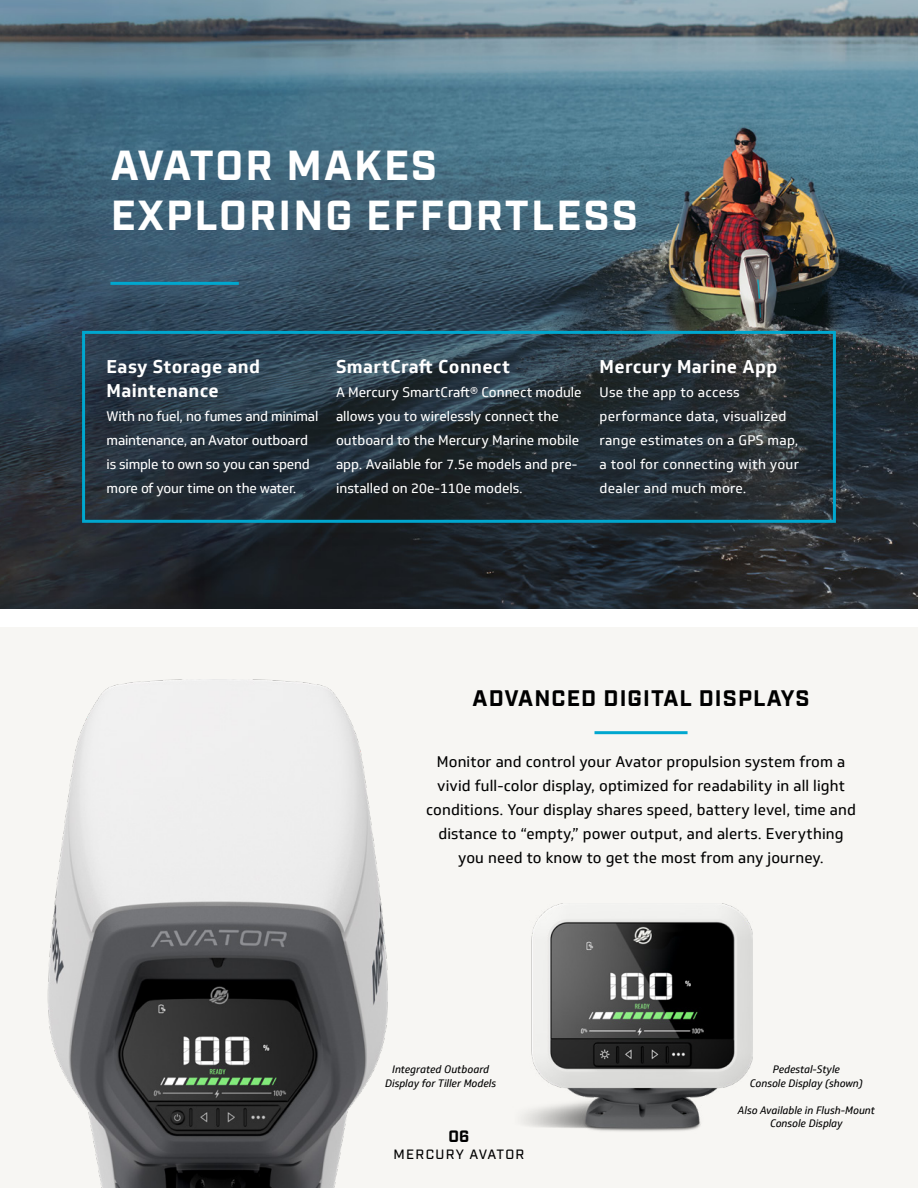
<style>
.page{position:relative;width:918px;height:1188px;background:#fff}
.page>*{position:absolute;margin:0;border:0;box-sizing:border-box;transform-origin:0 0}
.t1{font:700 42px/50.4px "Industry";letter-spacing:.05em;color:#fff}
.t2{font:700 22.5px "Industry";letter-spacing:.05em;color:#000}
.t3{font:700 18px/24px "Soleto";letter-spacing:.02em;color:#fff}
.t4{font:700 16.5px "Industry";color:#000}
.t5{font:15px/24px "Soleto";letter-spacing:.01em;color:#000;text-align:center}
.t6{font:13.5px/24px "Soleto";color:#fff}
.t7{font:13.5px/24px "Soleto";letter-spacing:.02em;color:#fff}
.t8{font:500 13.5px "Industry";letter-spacing:.1em;color:#000}
.t9{font:italic 10.5px/13.5px "Soleto";color:#000;text-align:center}
</style>
<div class="page">
<img style="left:0;top:0;width:918px;height:608px">
<div style="left:0;top:627px;width:918px;height:561px;background:#f7f6f3"></div>
<svg style="left:81px;top:329px;width:756px;height:195px;background:#263640"></svg>
<img style="left:47px;top:679px;width:341px;height:509px">
<img style="left:523px;top:903px;width:230px;height:229px">
<hr style="left:595px;top:731px;width:93px;height:3px;background:#00a7cf">
<hr style="left:110px;top:282px;width:129px;height:3px;background:#00a7cf">
<h1 class="t1" style="left:111px;top:142px;width:529px">AVATOR MAKES<br>EXPLORING EFFORTLESS</h1>
<h3 class="t3" style="left:107px;top:355px;width:155px">Easy Storage and<br>Maintenance</h3>
<p class="t6" style="left:107px;top:404px;width:213px">With no fuel, no fumes and minimal maintenance, an Avator outboard is simple to own so you can spend more of your time on the water.</p>
<h3 class="t3" style="left:336px;top:355px;width:176px">SmartCraft Connect</h3>
<p class="t6" style="left:336px;top:380px;width:247px">A Mercury SmartCraft® Connect module allows you to wirelessly connect the outboard to the Mercury Marine mobile app. Available for 7.5e models and pre&shy;installed on 20e-110e models.</p>
<h3 class="t3" style="left:600px;top:355px;width:179px">Mercury Marine App</h3>
<p class="t7" style="left:600px;top:380px;width:201px">Use the app to access performance data, visualized range estimates on a GPS map, a tool for connecting with your dealer and much more.</p>
<h2 class="t2" style="left:473px;top:684px;width:338px">ADVANCED DIGITAL DISPLAYS</h2>
<p class="t5" style="left:426px;top:750px;width:431px">Monitor and control your Avator propulsion system from a vivid full-color display, optimized for readability in all light conditions. Your display shares speed, battery level, time and distance to “empty,” power output, and alerts. Everything you need to know to get the most from any journey.</p>
<p class="t9" style="left:385px;top:1063px;width:113px">Integrated Outboard<br>Display for Tiller Models</p>
<p class="t9" style="left:750px;top:1063px;width:114px">Pedestal-Style<br>Console Display (shown)</p>
<p class="t9" style="left:738px;top:1103px;width:138px">Also Available in Flush-Mount<br>Console Display</p>
<p class="t4" style="left:449px;top:1126px;width:22px">06</p>
<p class="t8" style="left:394px;top:1146px;width:132px">MERCURY AVATOR</p>
</div>
